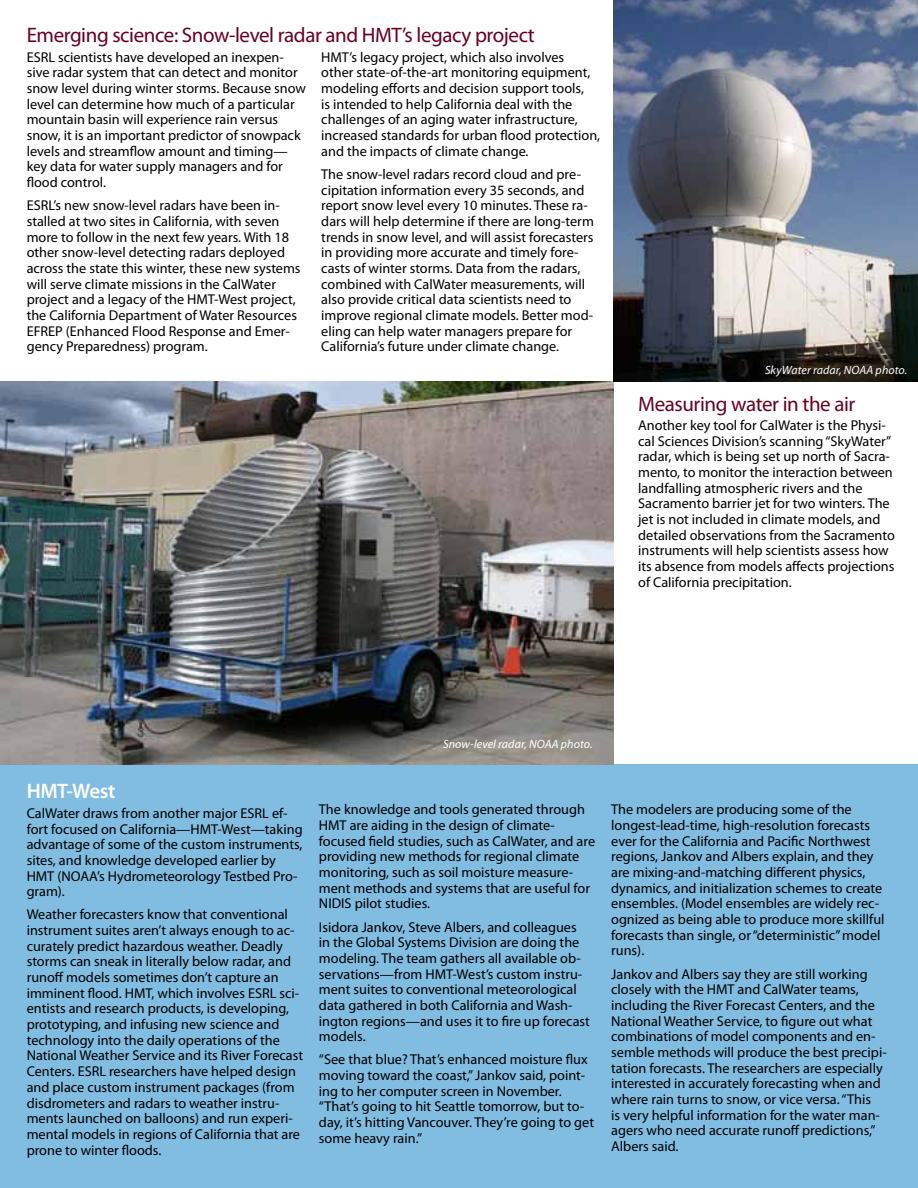
<style>
.page{position:relative;width:918px;height:1188px;background:#fff}
.page>*{position:absolute;margin:0;border:0;box-sizing:border-box;transform-origin:0 0}
.t1{font:21px "Myriad Pro";letter-spacing:-.02em;color:#690020}
.t2{font:600 21px "Myriad Pro";letter-spacing:-.02em;color:#fff}
.t3{font:14.25px/15.6px "Myriad Pro";color:#000}
.t4{font:italic 12px "Myriad Pro";letter-spacing:.005em;color:#fff}
</style>
<div class="page">
<div style="left:0;top:765px;width:918px;height:423px;background:#81bce1"></div>
<img style="left:0;top:382px;width:613px;height:383px">
<img style="left:613px;top:0;width:305px;height:382px">
<h1 class="t1" style="left:27px;top:22px;width:510px">Emerging science: Snow-level radar and HMT’s legacy project</h1>
<p class="t3" style="left:27px;top:49px;width:281px">ESRL scientists have developed an inexpen&shy;sive radar system that can detect and monitor snow level during winter storms. Because snow level can determine how much of a particular mountain basin will experience rain versus snow, it is an important predictor of snowpack levels and streamflow amount and timing— key data for water supply managers and for flood control.</p>
<p class="t3" style="left:27px;top:197px;width:275px">ESRL’s new snow-level radars have been in&shy;stalled at two sites in California, with seven more to follow in the next few years. With 18 other snow-level detecting radars deployed across the state this winter, these new systems will serve climate missions in the CalWater project and a legacy of the HMT-West project, the California Department of Water Resources EFREP (Enhanced Flood Response and Emer&shy;gency Preparedness) program.</p>
<p class="t3" style="left:321px;top:49px;width:280px">HMT’s legacy project, which also involves<br>other state-of-the-art monitoring equipment, modeling efforts and decision support tools,<br>is intended to help California deal with the challenges of an aging water infrastructure, increased standards for urban flood protection, and the impacts of climate change.</p>
<p class="t3" style="left:321px;top:166px;width:274px">The snow-level radars record cloud and pre&shy;cipitation information every 35 seconds, and report snow level every 10 minutes. These ra&shy;dars will help determine if there are long-term trends in snow level, and will assist forecasters in providing more accurate and timely fore&shy;casts of winter storms. Data from the radars, combined with CalWater measurements, will also provide critical data scientists need to improve regional climate models. Better mod&shy;eling can help water managers prepare for California’s future under climate change.</p>
<p class="t4" style="left:765px;top:362px;width:144px">SkyWater radar, NOAA photo.</p>
<h1 class="t1" style="left:638px;top:391px;width:219px">Measuring water in the air</h1>
<p class="t3" style="left:638px;top:417px;width:258px">Another key tool for CalWater is the Physi&shy;cal Sciences Division’s scanning “SkyWater” radar, which is being set up north of Sacra&shy;mento, to monitor the interaction between landfalling atmospheric rivers and the Sacramento barrier jet for two winters. The jet is not included in climate models, and detailed observations from the Sacramento instruments will help scientists assess how its absence from models affects projections of California precipitation.</p>
<h1 class="t2" style="left:27px;top:777px;width:90px">HMT-West</h1>
<p class="t3" style="left:27px;top:805px;width:277px">CalWater draws from another major ESRL ef&shy;fort focused on California—HMT-West—taking advantage of some of the custom instruments, sites, and knowledge developed earlier by HMT (NOAA’s Hydrometeorology Testbed Pro&shy;gram).</p>
<p class="t3" style="left:27px;top:907px;width:278px">Weather forecasters know that conventional instrument suites aren’t always enough to ac&shy;curately predict hazardous weather. Deadly storms can sneak in literally below radar, and runoff models sometimes don’t capture an imminent flood. HMT, which involves ESRL sci&shy;entists and research products, is developing, prototyping, and infusing new science and technology into the daily operations of the National Weather Service and its River Forecast Centers. ESRL researchers have helped design and place custom instrument packages (from disdrometers and radars to weather instru&shy;ments launched on balloons) and run experi&shy;mental models in regions of California that are prone to winter floods.</p>
<p class="t4" style="left:443px;top:737px;width:151px">Snow-level radar, NOAA photo.</p>
<p class="t3" style="left:319px;top:802px;width:278px">The knowledge and tools generated through HMT are aiding in the design of climate&shy;focused field studies, such as CalWater, and are providing new methods for regional climate monitoring, such as soil moisture measure&shy;ment methods and systems that are useful for NIDIS pilot studies.</p>
<p class="t3" style="left:319px;top:919px;width:272px">Isidora Jankov, Steve Albers, and colleagues in the Global Systems Division are doing the modeling. The team gathers all available ob&shy;servations—from HMT-West’s custom instru&shy;ment suites to conventional meteorological data gathered in both California and Wash&shy;ington regions—and uses it to fire up forecast models.</p>
<p class="t3" style="left:319px;top:1052px;width:277px">“See that blue? That’s enhanced moisture flux moving toward the coast,” Jankov said, point&shy;ing to her computer screen in November. “That’s going to hit Seattle tomorrow, but to&shy;day, it’s hitting Vancouver. They’re going to get some heavy rain.”</p>
<p class="t3" style="left:611px;top:801px;width:275px">The modelers are producing some of the longest-lead-time, high-resolution forecasts ever for the California and Pacific Northwest regions, Jankov and Albers explain, and they are mixing-and-matching different physics, dynamics, and initialization schemes to create ensembles. (Model ensembles are widely rec&shy;ognized as being able to produce more skillful forecasts than single, or “deterministic” model runs).</p>
<p class="t3" style="left:611px;top:966px;width:277px">Jankov and Albers say they are still working closely with the HMT and CalWater teams, including the River Forecast Centers, and the National Weather Service, to figure out what combinations of model components and en&shy;semble methods will produce the best precipi&shy;tation forecasts. The researchers are especially interested in accurately forecasting when and where rain turns to snow, or vice versa. “This<br>is very helpful information for the water man&shy;agers who need accurate runoff predictions,” Albers said.</p>
</div>
